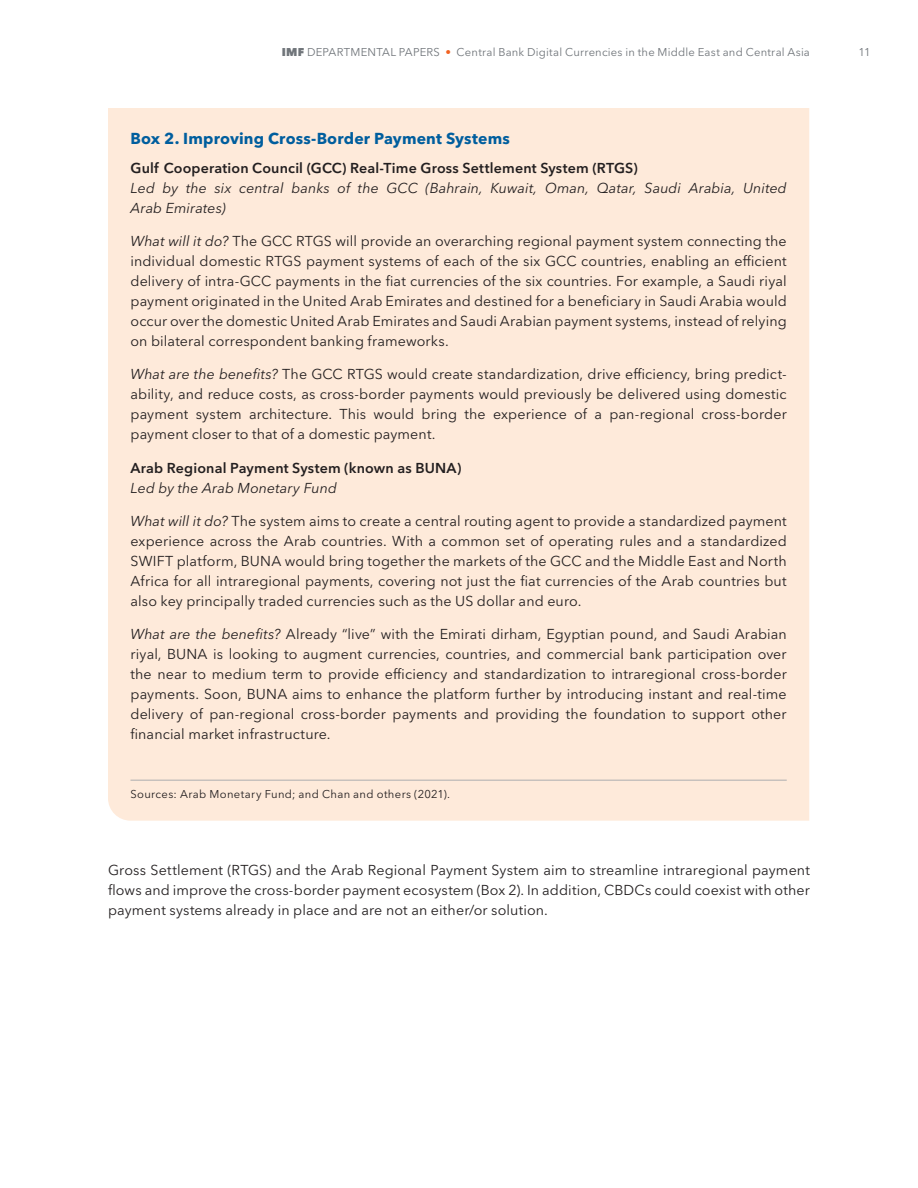
<style>
.page{position:relative;width:918px;height:1188px;background:#fff}
.page>*{position:absolute;margin:0;border:0;box-sizing:border-box;transform-origin:0 0}
.H8__Boxes{font:700 15.75px "Avenir Next W1 G";letter-spacing:.01em;color:#005e9e}
.t1{font:14.25px/20px "Avenir Next W1 G";letter-spacing:.01em;color:#231f20;text-align:justify}
.t2{font:italic 14.25px/20px "Avenir Next W1 G";letter-spacing:.005em;color:#231f20}
.t3{font:600 14.25px "Avenir Next W1 G";letter-spacing:.01em;color:#231f20}
.Folio{font:11.25px "Avenir Next W1 G";letter-spacing:.02em;color:#70757a}
.Footnotes{font:11.25px "Avenir Next W1 G";letter-spacing:.03em;color:#231f20}
.s1{font-weight:800}
.s2{color:#f26221}
.s3{font-style:italic}
</style>
<div class="page">
<div style="left:108px;top:108px;width:701px;height:713px;background:#feeada"></div>
<hr style="left:130px;top:780px;width:657px;height:1px;background:#acadaf">
<p class="Folio" style="left:282px;top:43px;width:530px"><span class="s1">IMF</span> DEPARTMENTAL PAPERS <span class="s2">•</span> Central Bank Digital Currencies in the Middle East and Central Asia</p>
<p class="Folio" style="left:859px;top:43px;width:14px">11</p>
<p class="H8__Boxes" style="left:130px;top:126px;width:381px">Box 2. Improving Cross-Border Payment Systems</p>
<p class="t3" style="left:130px;top:156px;width:509px">Gulf Cooperation Council (GCC) Real-Time Gross Settlement System (RTGS)</p>
<p class="t2" style="left:130px;top:177px;width:658px">Led by the six central banks of the GCC (Bahrain, Kuwait, Oman, Qatar, Saudi Arabia, United<br>Arab Emirates)</p>
<p class="t1" style="left:130px;top:230px;width:658px"><span class="s3">What will it do?</span> The GCC RTGS will provide an overarching regional payment system connecting the individual domestic RTGS payment systems of each of the six GCC countries, enabling an efficient delivery of intra-GCC payments in the fiat currencies of the six countries. For example, a Saudi riyal payment originated in the United Arab Emirates and destined for a beneficiary in Saudi Arabia would occur over the domestic United Arab Emirates and Saudi Arabian payment systems, instead of relying on bilateral correspondent banking frameworks.</p>
<p class="t1" style="left:130px;top:363px;width:658px"><span class="s3">What are the benefits?</span> The GCC RTGS would create standardization, drive efficiency, bring predict&shy;ability, and reduce costs, as cross-border payments would previously be delivered using domestic payment system architecture. This would bring the experience of a pan-regional cross-border payment closer to that of a domestic payment.</p>
<p class="t3" style="left:130px;top:456px;width:332px">Arab Regional Payment System (known as BUNA)</p>
<p class="t2" style="left:130px;top:476px;width:208px">Led by the Arab Monetary Fund</p>
<p class="t1" style="left:130px;top:510px;width:658px"><span class="s3">What will it do?</span> The system aims to create a central routing agent to provide a standardized payment experience across the Arab countries. With a common set of operating rules and a standardized SWIFT platform, BUNA would bring together the markets of the GCC and the Middle East and North Africa for all intraregional payments, covering not just the fiat currencies of the Arab countries but also key principally traded currencies such as the US dollar and euro.</p>
<p class="t1" style="left:130px;top:623px;width:658px"><span class="s3">What are the benefits?</span> Already “live” with the Emirati dirham, Egyptian pound, and Saudi Arabian riyal, BUNA is looking to augment currencies, countries, and commercial bank participation over the near to medium term to provide efficiency and standardization to intraregional cross-border payments. Soon, BUNA aims to enhance the platform further by introducing instant and real-time delivery of pan-regional cross-border payments and providing the foundation to support other financial market infrastructure.</p>
<p class="Footnotes" style="left:130px;top:785px;width:321px">Sources: Arab Monetary Fund; and Chan and others (2021).</p>
<p class="t1" style="left:108px;top:859px;width:703px">Gross Settlement (RTGS) and the Arab Regional Payment System aim to streamline intraregional payment flows and improve the cross-border payment ecosystem (Box 2). In addition, CBDCs could coexist with other payment systems already in place and are not an either/or solution.</p>
</div>
